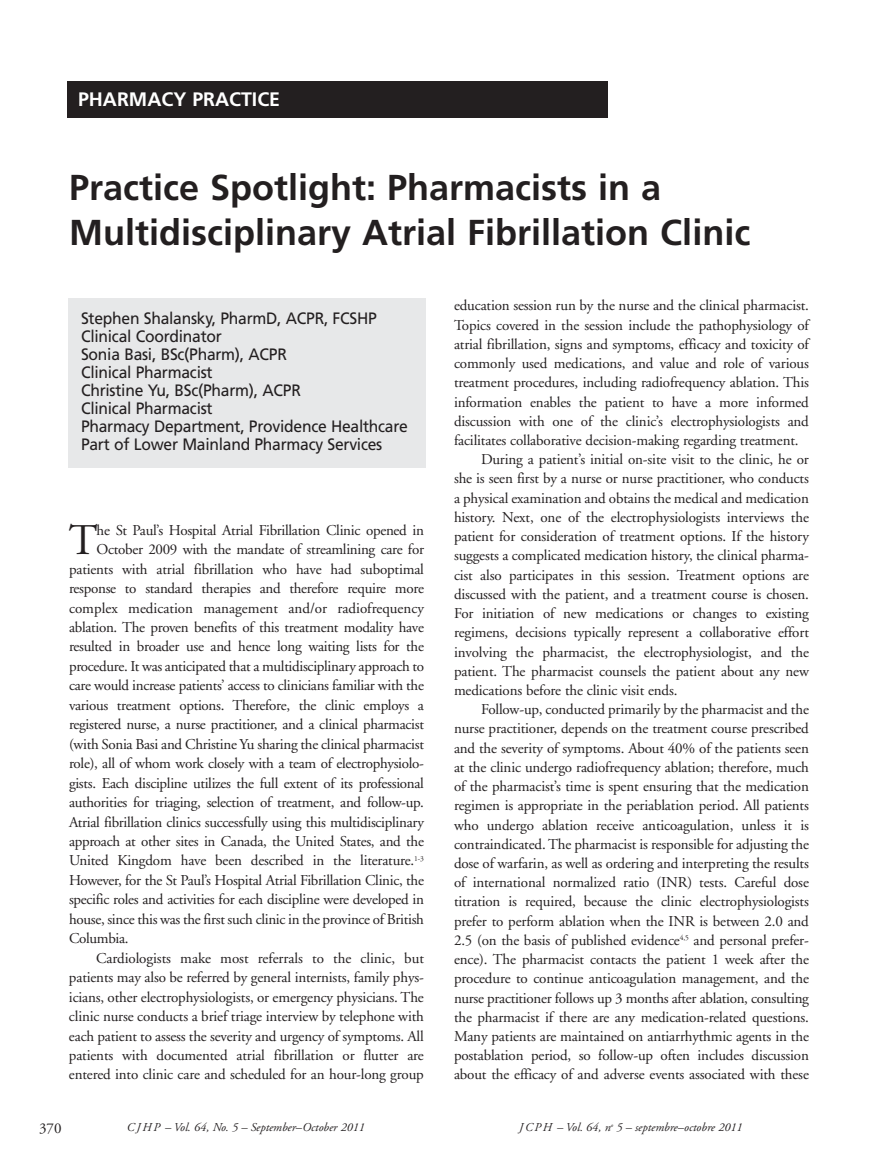
<style>
.page{position:relative;width:878px;height:1175px;background:#fff}
.page>*{position:absolute;margin:0;border:0;box-sizing:border-box;transform-origin:0 0}
.t1{font:43.65px "Adobe Garamond";color:#231f20}
.t2{font:700 36px/45px "Frutiger";color:#231f20}
.t3{font:700 19.5px "Frutiger";color:#fff}
.t4{font:16.5px/18px "Frutiger";letter-spacing:-.015em;color:#231f20;scale:.95 1}
.t5{font:15px "Adobe Garamond";letter-spacing:-.01em;color:#231f20}
.t6{font:italic 12px "Adobe Garamond";color:#231f20}
</style>
<div class="page">
<div style="left:68px;top:81px;width:540px;height:36px;background:#231f20"></div>
<div style="left:68px;top:298px;width:357px;height:169px;background:#e7e8e9"></div>
<h3 class="t3" style="left:78px;top:91px;width:204px">PHARMACY PRACTICE</h3>
<h2 class="t2" style="left:69px;top:167px;width:682px">Practice Spotlight: Pharmacists in a<br>Multidisciplinary Atrial Fibrillation Clinic</h2>
<p class="t4" style="left:81px;top:310px;width:345px">Stephen Shalansky, PharmD, ACPR, FCSHP<br>Clinical Coordinator<br>Sonia Basi, BSc(Pharm), ACPR<br>Clinical Pharmacist<br>Christine Yu, BSc(Pharm), ACPR<br>Clinical Pharmacist<br>Pharmacy Department, Providence Healthcare<br>Part of Lower Mainland Pharmacy Services</p>
<h1 class="t1" style="left:69px;top:522px;width:30px">T</h1>
<p class="t5" style="left:97px;top:524px;width:329px">he St Paul’s Hospital Atrial Fibrillation Clinic opened in</p>
<p class="t5" style="left:97px;top:543px;width:329px">October 2009 with the mandate of streamlining care for</p>
<p class="t5" style="left:69px;top:563px;width:356px">patients with atrial fibrillation who have had suboptimal</p>
<p class="t5" style="left:69px;top:582px;width:356px">response to standard therapies and therefore require more</p>
<p class="t5" style="left:69px;top:602px;width:356px">complex medication management and/or radiofrequency</p>
<p class="t5" style="left:69px;top:621px;width:356px">ablation. The proven benefits of this treatment modality have</p>
<p class="t5" style="left:69px;top:640px;width:356px">resulted in broader use and hence long waiting lists for the</p>
<p class="t5" style="left:69px;top:660px;width:356px">procedure. It was anticipated that a multidisciplinary approach to</p>
<p class="t5" style="left:69px;top:679px;width:356px">care would increase patients’ access to clinicians familiar with the</p>
<p class="t5" style="left:69px;top:699px;width:356px">various treatment options. Therefore, the clinic employs a</p>
<p class="t5" style="left:69px;top:718px;width:356px">registered nurse, a nurse practitioner, and a clinical pharmacist</p>
<p class="t5" style="left:69px;top:738px;width:356px">(with Sonia Basi and Christine Yu sharing the clinical pharmacist</p>
<p class="t5" style="left:69px;top:757px;width:356px">role), all of whom work closely with a team of electrophysiolo-</p>
<p class="t5" style="left:69px;top:777px;width:356px">gists. Each discipline utilizes the full extent of its professional</p>
<p class="t5" style="left:69px;top:796px;width:356px">authorities for triaging, selection of treatment, and follow-up.</p>
<p class="t5" style="left:69px;top:815px;width:356px">Atrial fibrillation clinics successfully using this multidisciplinary</p>
<p class="t5" style="left:69px;top:835px;width:356px">approach at other sites in Canada, the United States, and the</p>
<p class="t5" style="left:69px;top:854px;width:356px">United Kingdom have been described in the literature.<sup>1-3</sup></p>
<p class="t5" style="left:69px;top:874px;width:356px">However, for the St Paul’s Hospital Atrial Fibrillation Clinic, the</p>
<p class="t5" style="left:69px;top:893px;width:356px">specific roles and activities for each discipline were developed in</p>
<p class="t5" style="left:69px;top:913px;width:356px">house, since this was the first such clinic in the province of British</p>
<p class="t5" style="left:69px;top:932px;width:61px">Columbia.</p>
<p class="t5" style="left:96px;top:952px;width:329px">Cardiologists make most referrals to the clinic, but</p>
<p class="t5" style="left:69px;top:971px;width:356px">patients may also be referred by general internists, family phys-</p>
<p class="t5" style="left:69px;top:990px;width:356px">icians, other electrophysiologists, or emergency physicians. The</p>
<p class="t5" style="left:69px;top:1010px;width:356px">clinic nurse conducts a brief triage interview by telephone with</p>
<p class="t5" style="left:69px;top:1029px;width:356px">each patient to assess the severity and urgency of symptoms. All</p>
<p class="t5" style="left:69px;top:1049px;width:356px">patients with documented atrial fibrillation or flutter are</p>
<p class="t5" style="left:69px;top:1068px;width:356px">entered into clinic care and scheduled for an hour-long group</p>
<p class="t5" style="left:454px;top:300px;width:356px">education session run by the nurse and the clinical pharmacist.</p>
<p class="t5" style="left:454px;top:319px;width:356px">Topics covered in the session include the pathophysiology of</p>
<p class="t5" style="left:454px;top:338px;width:356px">atrial fibrillation, signs and symptoms, efficacy and toxicity of</p>
<p class="t5" style="left:454px;top:357px;width:356px">commonly used medications, and value and role of various</p>
<p class="t5" style="left:454px;top:376px;width:356px">treatment procedures, including radiofrequency ablation. This</p>
<p class="t5" style="left:454px;top:396px;width:356px">information enables the patient to have a more informed</p>
<p class="t5" style="left:454px;top:415px;width:356px">discussion with one of the clinic’s electrophysiologists and</p>
<p class="t5" style="left:454px;top:434px;width:346px">facilitates collaborative decision-making regarding treatment.</p>
<p class="t5" style="left:481px;top:453px;width:329px">During a patient’s initial on-site visit to the clinic, he or</p>
<p class="t5" style="left:454px;top:473px;width:356px">she is seen first by a nurse or nurse practitioner, who conducts</p>
<p class="t5" style="left:454px;top:492px;width:356px">a physical examination and obtains the medical and medication</p>
<p class="t5" style="left:454px;top:511px;width:356px">history. Next, one of the electrophysiologists interviews the</p>
<p class="t5" style="left:454px;top:530px;width:356px">patient for consideration of treatment options. If the history</p>
<p class="t5" style="left:454px;top:549px;width:356px">suggests a complicated medication history, the clinical pharma-</p>
<p class="t5" style="left:454px;top:569px;width:356px">cist also participates in this session. Treatment options are</p>
<p class="t5" style="left:454px;top:588px;width:356px">discussed with the patient, and a treatment course is chosen.</p>
<p class="t5" style="left:454px;top:607px;width:356px">For initiation of new medications or changes to existing</p>
<p class="t5" style="left:454px;top:626px;width:356px">regimens, decisions typically represent a collaborative effort</p>
<p class="t5" style="left:454px;top:645px;width:356px">involving the pharmacist, the electrophysiologist, and the</p>
<p class="t5" style="left:454px;top:665px;width:356px">patient. The pharmacist counsels the patient about any new</p>
<p class="t5" style="left:454px;top:684px;width:225px">medications before the clinic visit ends.</p>
<p class="t5" style="left:481px;top:703px;width:329px">Follow-up, conducted primarily by the pharmacist and the</p>
<p class="t5" style="left:454px;top:722px;width:356px">nurse practitioner, depends on the treatment course prescribed</p>
<p class="t5" style="left:454px;top:742px;width:356px">and the severity of symptoms. About 40% of the patients seen</p>
<p class="t5" style="left:454px;top:761px;width:356px">at the clinic undergo radiofrequency ablation; therefore, much</p>
<p class="t5" style="left:454px;top:780px;width:356px">of the pharmacist’s time is spent ensuring that the medication</p>
<p class="t5" style="left:454px;top:799px;width:356px">regimen is appropriate in the periablation period. All patients</p>
<p class="t5" style="left:454px;top:818px;width:356px">who undergo ablation receive anticoagulation, unless it is</p>
<p class="t5" style="left:454px;top:838px;width:356px">contraindicated. The pharmacist is responsible for adjusting the</p>
<p class="t5" style="left:454px;top:857px;width:356px">dose of warfarin, as well as ordering and interpreting the results</p>
<p class="t5" style="left:454px;top:876px;width:356px">of international normalized ratio (INR) tests. Careful dose</p>
<p class="t5" style="left:454px;top:895px;width:356px">titration is required, because the clinic electrophysiologists</p>
<p class="t5" style="left:454px;top:915px;width:356px">prefer to perform ablation when the INR is between 2.0 and</p>
<p class="t5" style="left:454px;top:934px;width:356px">2.5 (on the basis of published evidence<sup>4,5</sup> and personal prefer-</p>
<p class="t5" style="left:454px;top:953px;width:356px">ence). The pharmacist contacts the patient 1 week after the</p>
<p class="t5" style="left:454px;top:972px;width:356px">procedure to continue anticoagulation management, and the</p>
<p class="t5" style="left:454px;top:991px;width:356px">nurse practitioner follows up 3 months after ablation, consulting</p>
<p class="t5" style="left:454px;top:1011px;width:356px">the pharmacist if there are any medication-related questions.</p>
<p class="t5" style="left:454px;top:1030px;width:356px">Many patients are maintained on antiarrhythmic agents in the</p>
<p class="t5" style="left:454px;top:1049px;width:356px">postablation period, so follow-up often includes discussion</p>
<p class="t5" style="left:454px;top:1068px;width:356px">about the efficacy of and adverse events associated with these</p>
<p class="t5" style="left:39px;top:1122px;width:24px">370</p>
<p class="t6" style="left:519px;top:1122px;width:225px">JCPH – Vol. 64, n<sup>o</sup> 5 – septembre–octobre 2011</p>
<p class="t6" style="left:127px;top:1122px;width:239px">CJHP – Vol. 64, No. 5 – September–October 2011</p>
</div>
